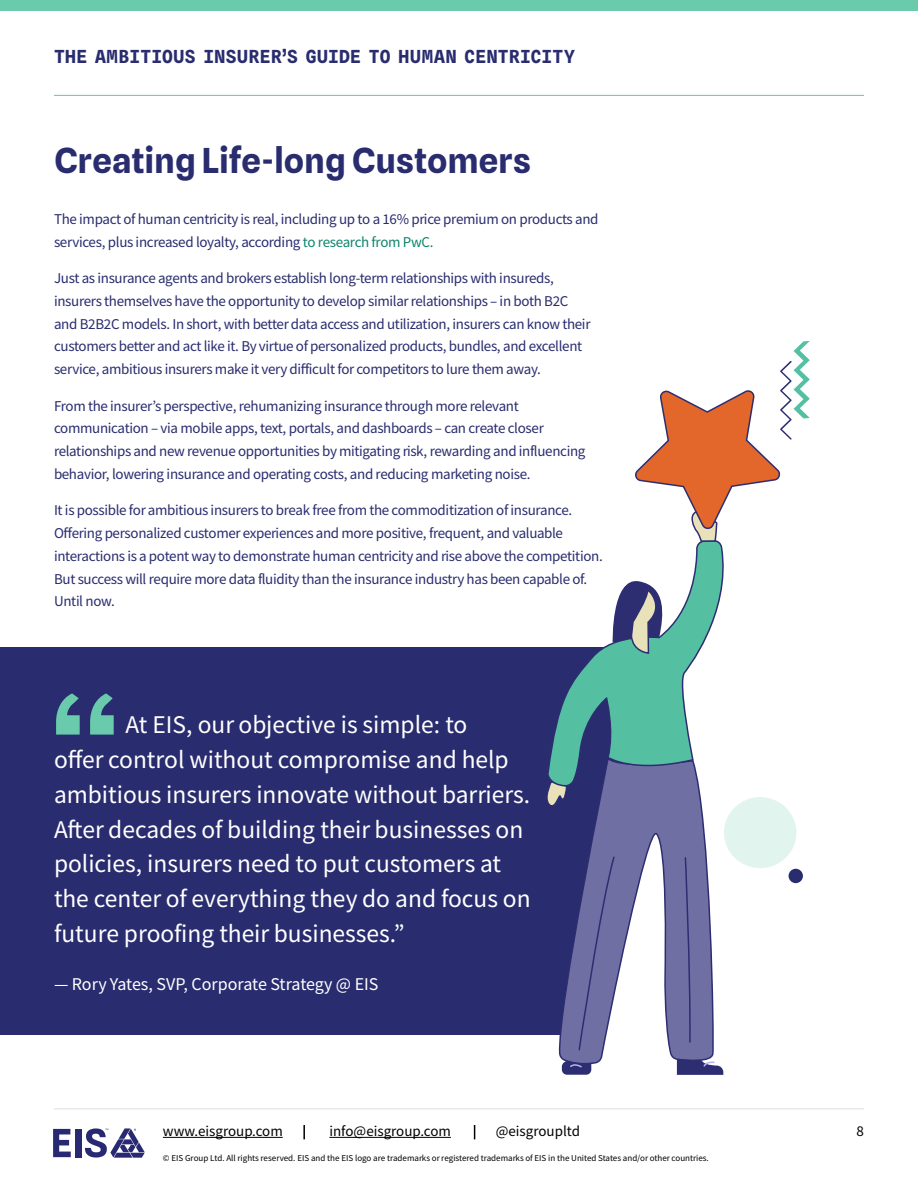
<style>
.page{position:relative;width:918px;height:1188px;background:#fff}
.page>*{position:absolute;margin:0;border:0;box-sizing:border-box;transform-origin:0 0}
.t1{font:700 34.5px "Spline Sans";color:#292c6e}
.t2{font:25.5px/34.8px "Source Sans Variable";color:#fff}
.t3{font:18px "Spline Sans Mono";letter-spacing:.025em;color:#292c6e}
.t4{font:18px "Source Sans Variable";letter-spacing:-.005em;color:#fff}
.t5{font:15px/22.8px "Source Sans Variable";letter-spacing:-.02em;color:#292c6e}
.t6{font:15px "Source Sans Variable";color:#000}
.t7{font:9px "Source Sans Variable";color:#000}
.s1{color:#0f856b}
</style>
<div class="page">
<div style="left:0;top:0;width:918px;height:11px;background:#69cbab"></div>
<hr style="left:54px;top:95px;width:810px;height:1px;background:#69cbab">
<hr style="left:54px;top:1108px;width:810px;height:2px;background:#000">
<hr style="left:163px;top:1137px;width:120px;height:1px;background:#000">
<hr style="left:329px;top:1137px;width:122px;height:1px;background:#000">
<svg style="left:303px;top:1125px;width:2px;height:14px"></svg>
<svg style="left:474px;top:1125px;width:1px;height:14px"></svg>
<svg style="left:53px;top:1129px;width:18px;height:28px"></svg>
<div style="left:75px;top:1129px;width:6px;height:28px;background:#292973"></div>
<svg style="left:85px;top:1128px;width:60px;height:30px"></svg>
<div style="left:789px;top:869px;width:14px;height:14px;background:#292c6e;border-radius:50%"></div>
<div style="left:724px;top:797px;width:73px;height:71px;background:#e1f4ee;border-radius:50%"></div>
<div style="left:0;top:648px;width:603px;height:387px;background:#292c6e"></div>
<svg style="left:56px;top:693px;width:58px;height:42px"></svg>
<svg style="left:547px;top:798px;width:10px;height:8px"></svg>
<svg style="left:557px;top:798px;width:150px;height:267px"></svg>
<svg style="left:546px;top:543px;width:178px;height:255px"></svg>
<svg style="left:578px;top:576px;width:89px;height:475px"></svg>
<svg style="left:677px;top:856px;width:46px;height:219px"></svg>
<svg style="left:562px;top:1058px;width:29px;height:17px"></svg>
<svg style="left:635px;top:341px;width:175px;height:202px"></svg>
<p class="t3" style="left:54px;top:45px;width:523px">THE AMBITIOUS INSURER’S GUIDE TO HUMAN CENTRICITY</p>
<h1 class="t1" style="left:54px;top:138px;width:478px">Creating Life-long Customers</h1>
<p class="t5" style="left:54px;top:208px;width:546px">The impact of human centricity is real, including up to a 16% price premium on products and services, plus increased loyalty, according <span class="s1">to research from PwC.</span></p>
<p class="t5" style="left:54px;top:267px;width:538px">Just as insurance agents and brokers establish long-term relationships with insureds, insurers themselves have the opportunity to develop similar relationships – in both B2C and B2B2C models. In short, with better data access and utilization, insurers can know their customers better and act like it. By virtue of personalized products, bundles, and excellent service, ambitious insurers make it very difficult for competitors to lure them away.</p>
<p class="t5" style="left:54px;top:394px;width:533px">From the insurer’s perspective, rehumanizing insurance through more relevant communication – via mobile apps, text, portals, and dashboards – can create closer relationships and new revenue opportunities by mitigating risk, rewarding and influencing behavior, lowering insurance and operating costs, and reducing marketing noise.</p>
<p class="t5" style="left:54px;top:499px;width:550px">It is possible for ambitious insurers to break free from the commoditization of insurance.<br>Offering personalized customer experiences and more positive, frequent, and valuable interactions is a potent way to demonstrate human centricity and rise above the competition.<br>But success will require more data fluidity than the insurance industry has been capable of.<br>Until now.</p>
<p class="t2" style="left:54px;top:707px;width:478px;text-indent:71px">At EIS, our objective is simple: to<br>offer control without compromise and help ambitious insurers innovate without barriers.<br>After decades of building their businesses on policies, insurers need to put customers at the center of everything they do and focus on future proofing their businesses.”</p>
<p class="t4" style="left:54px;top:973px;width:326px">— Rory Yates, SVP, Corporate Strategy @ EIS</p>
<p class="t6" style="left:163px;top:1122px;width:121px">www.eisgroup.com</p>
<p class="t6" style="left:329px;top:1122px;width:123px">info@eisgroup.com</p>
<p class="t6" style="left:496px;top:1122px;width:86px">@eisgroupltd</p>
<p class="t7" style="left:163px;top:1152px;width:547px">© EIS Group Ltd. All rights reserved. EIS and the EIS logo are trademarks or registered trademarks of EIS in the United States and/or other countries.</p>
<p class="t6" style="left:857px;top:1122px;width:9px">8</p>
</div>
